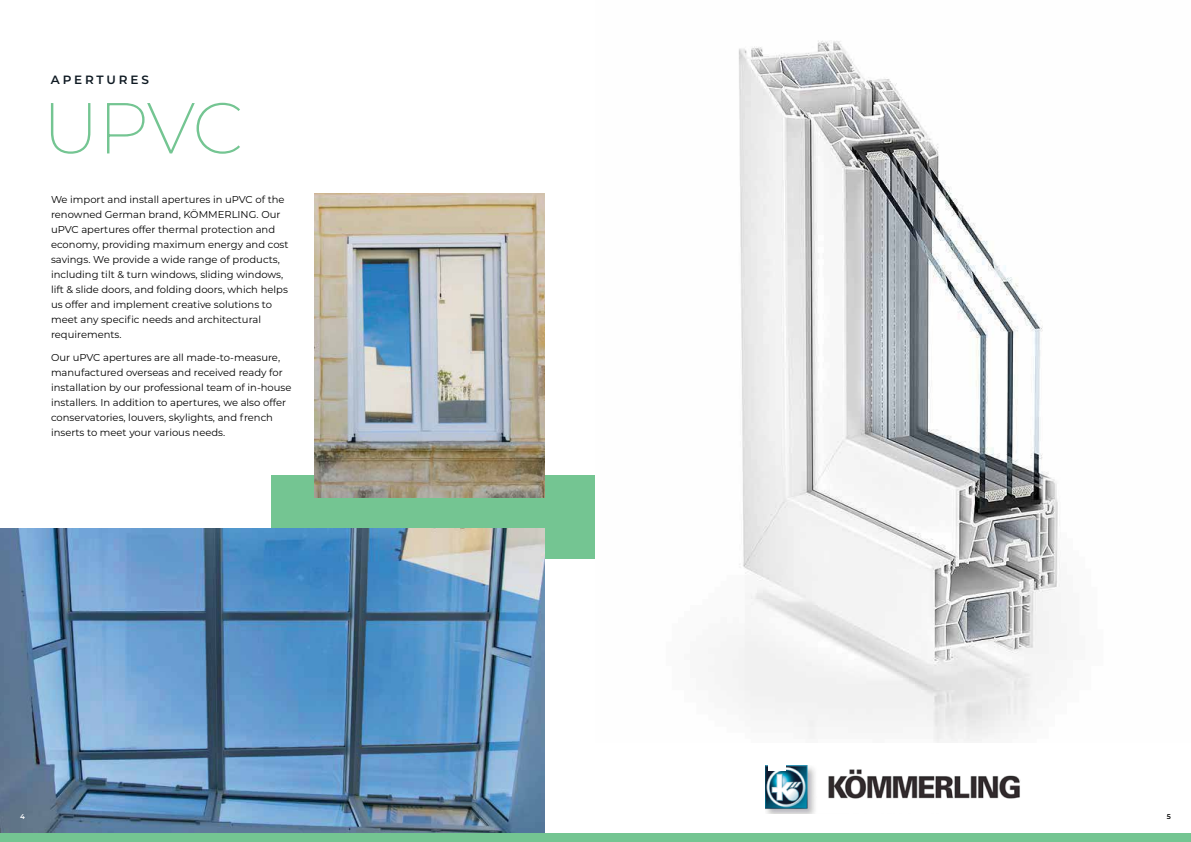
<style>
.page{position:relative;width:1191px;height:842px;background:#fff}
.page>*{position:absolute;margin:0;border:0;box-sizing:border-box;transform-origin:0 0}
.t1{font:100 72px "Montserrat";color:#74c592}
.t2{font:600 12px "Montserrat";letter-spacing:.24em;color:#0f1a23}
.t3{font:10px/15px "Montserrat";color:#010101}
.t4{font:600 7px "Montserrat";color:#fff}
.t5{font:600 7px "Montserrat";color:#000}
</style>
<div class="page">
<div style="left:271px;top:475px;width:338px;height:83px;background:#74c592"></div>
<img style="left:0;top:529px;width:544px;height:304px">
<img style="left:314px;top:193px;width:230px;height:305px">
<div style="left:0;top:833px;width:609px;height:9px;background:#74c592"></div>
<img style="left:595px;top:40px;width:465px;height:703px">
<img style="left:765px;top:766px;width:255px;height:47px">
<div style="left:768px;top:761px;width:18px;height:10px;background:#fff"></div>
<div style="left:581px;top:833px;width:610px;height:9px;background:#74c592"></div>
<p class="t2" style="left:51px;top:71px;width:100px">APERTURES</p>
<h1 class="t1" style="left:42px;top:80px;width:203px">UPVC</h1>
<p class="t3" style="left:51px;top:192px;width:239px">We import and install apertures in uPVC of the renowned German brand, KÖMMERLING. Our uPVC apertures offer thermal protection and economy, providing maximum energy and cost savings. We provide a wide range of products, including tilt &amp; turn windows, sliding windows, lift &amp; slide doors, and folding doors, which helps us offer and implement creative solutions to meet any specific needs and architectural requirements.</p>
<p class="t3" style="left:51px;top:350px;width:242px">Our uPVC apertures are all made-to-measure, manufactured overseas and received ready for installation by our professional team of in-house installers. In addition to apertures, we also offer conservatories, louvers, skylights, and french inserts to meet your various needs.</p>
<p class="t4" style="left:20px;top:812px;width:6px">4</p>
<p class="t5" style="left:1166px;top:812px;width:6px">5</p>
</div>
